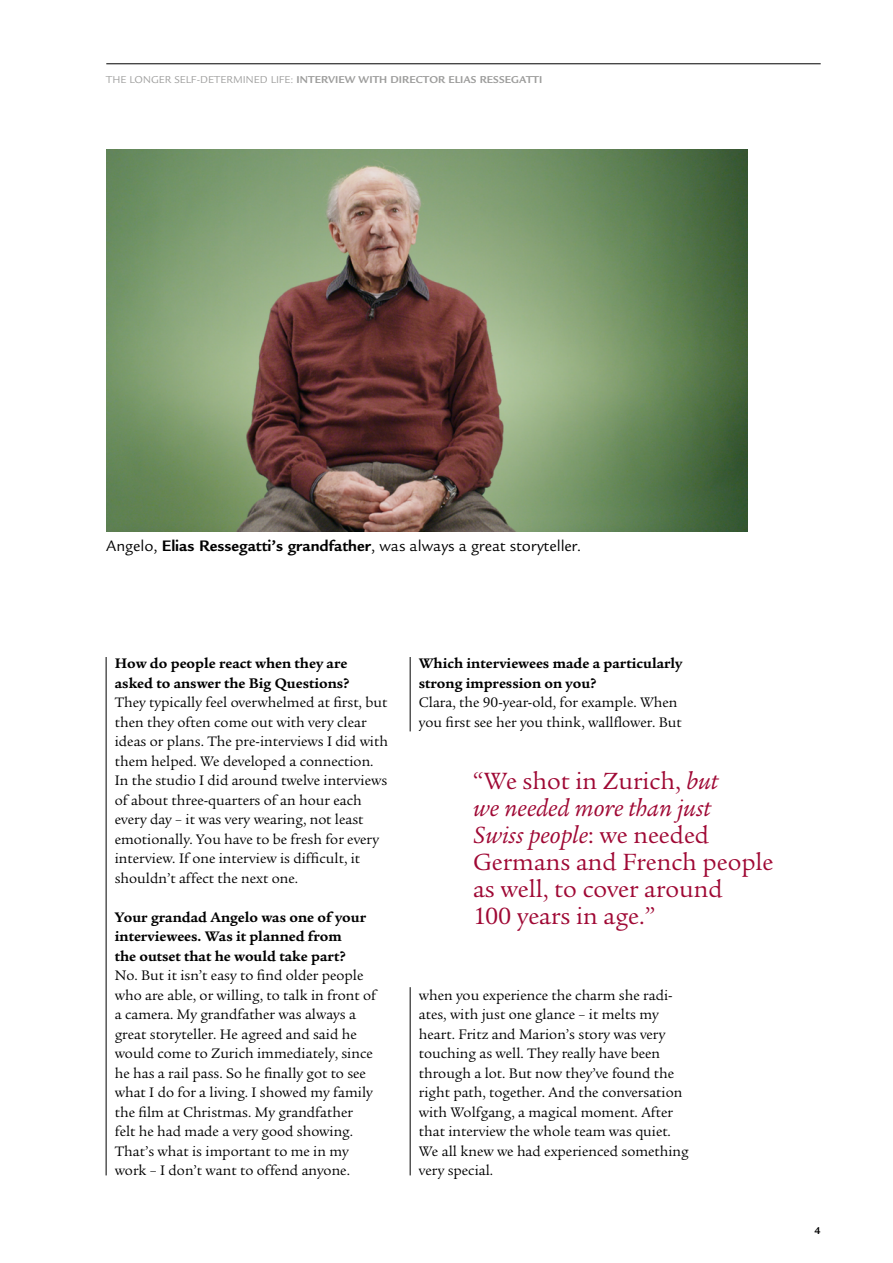
<style>
.page{position:relative;width:893px;height:1263px;background:#fff}
.page>*{position:absolute;margin:0;border:0;box-sizing:border-box;transform-origin:0 0}
.t1{font:25.5px/27px "Legacy Serif";color:#9f0834}
.t2{font:16.5px "Legacy Sans";color:#000}
.Interview_ohne_Einzu{font:15px/19.5px "Legacy Serif";color:#000}
.Interview_Fragen{font:700 15px/19.5px "Legacy Serif";color:#000}
.t3{font:700 10.8px "Legacy Sans";letter-spacing:.01em;color:#9d9d9c}
.t4{font:700 10.8px "Legacy Sans";color:#000}
.s1{font-weight:400}
.s2{font-weight:700}
.s3{font-style:italic}
</style>
<div class="page">
<hr style="left:106px;top:64px;width:715px;height:1px;background:#000">
<hr style="left:106px;top:657px;width:1px;height:518px;background:#000">
<hr style="left:410px;top:657px;width:1px;height:74px;background:#000">
<hr style="left:410px;top:987px;width:1px;height:188px;background:#000">
<img style="left:106px;top:150px;width:641px;height:382px">
<p class="t3" style="left:106px;top:74px;width:438px"><span class="s1">THE LONGER SELF-DETERMINED LIFE:</span> INTERVIEW WITH DIRECTOR ELIAS RESSEGATTI</p>
<p class="t2" style="left:106px;top:536px;width:477px">Angelo, <span class="s2">Elias Ressegatti’s grandfather</span>, was always a great storyteller.</p>
<p class="Interview_Fragen" style="left:115px;top:654px;width:236px">How do people react when they are asked to answer the Big Questions?</p>
<p class="Interview_ohne_Einzu" style="left:115px;top:693px;width:275px">They typically feel overwhelmed at first, but then they often come out with very clear ideas or plans. The pre-interviews I did with them helped. We developed a connection.<br>In the studio I did around twelve interviews of about three-quarters of an hour each every day – it was very wearing, not least emotionally. You have to be fresh for every interview. If one interview is difficult, it shouldn’t affect the next one.</p>
<p class="Interview_Fragen" style="left:115px;top:907px;width:253px">Your grandad Angelo was one of your interviewees. Was it planned from the outset that he would take part?</p>
<p class="Interview_ohne_Einzu" style="left:115px;top:966px;width:263px">No. But it isn’t easy to find older people who are able, or willing, to talk in front of a camera. My grandfather was always a great storyteller. He agreed and said he would come to Zurich immediately, since he has a rail pass. So he finally got to see what I do for a living. I showed my family the film at Christmas. My grandfather felt he had made a very good showing.<br>That’s what is important to me in my work – I don’t want to offend anyone.</p>
<p class="Interview_Fragen" style="left:419px;top:654px;width:265px">Which interviewees made a particularly strong impression on you?</p>
<p class="Interview_ohne_Einzu" style="left:419px;top:693px;width:264px">Clara, the 90-year-old, for example. When you first see her you think, wallflower. But</p>
<p class="t1" style="left:473px;top:767px;width:302px">“We shot in Zurich, <span class="s3">but<br>we needed more than just<br>Swiss people</span>: we needed<br>Germans and French people as well, to cover around<br>100 years in age.”</p>
<p class="Interview_ohne_Einzu" style="left:419px;top:985px;width:271px">when you experience the charm she radi&shy;ates, with just one glance – it melts my heart. Fritz and Marion’s story was very touching as well. They really have been through a lot. But now they’ve found the right path, together. And the conversation with Wolfgang, a magical moment. After that interview the whole team was quiet.<br>We all knew we had experienced something very special.</p>
<p class="t4" style="left:815px;top:1224px;width:8px">4</p>
</div>
